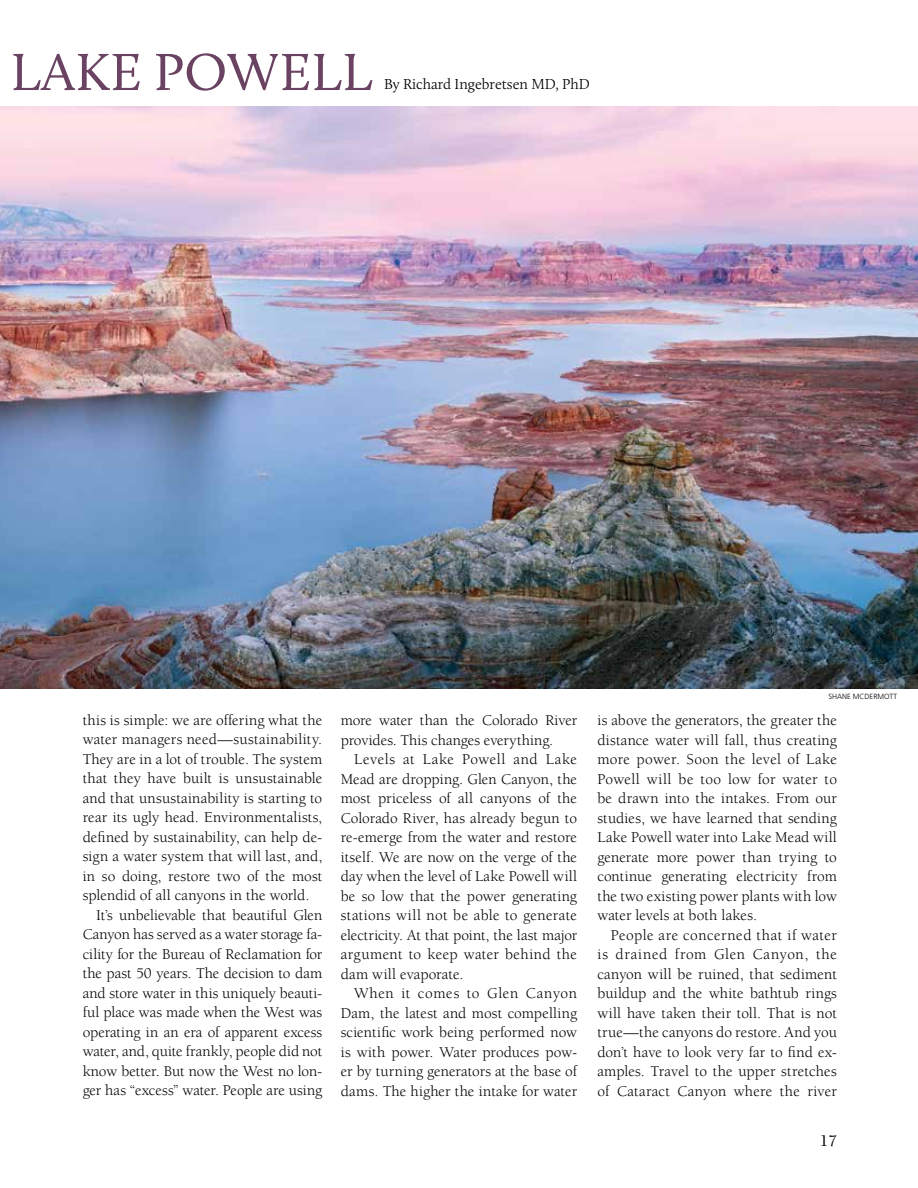
<style>
.page{position:relative;width:918px;height:1188px;background:#fff}
.page>*{position:absolute;margin:0;border:0;box-sizing:border-box;transform-origin:0 0}
.t1{font:54px "Calluna";letter-spacing:.005em;color:#6b4362}
.t2{font:500 16.5px "Berkeley";color:#000}
.t3{font:15.3px/19.5px "Berkeley";letter-spacing:.005em;color:#000;text-align:justify}
.t4{font:15.3px "Berkeley";letter-spacing:-.015em;color:#000}
.t5{font:300 15px "Calluna";color:#000}
.t6{font:300 7.5px "Frutiger";color:#000}
</style>
<div class="page">
<img style="left:0;top:107px;width:918px;height:582px">
<h1 class="t1" style="left:11px;top:39px;width:364px">LAKE POWELL</h1>
<p class="t5" style="left:384px;top:75px;width:207px">By Richard Ingebretsen MD, PhD</p>
<p class="t3" style="left:83px;top:711px;width:241px">this is simple: we are offering what the</p>
<p class="t3" style="left:83px;top:730px;width:241px">water managers need—sustainability.</p>
<p class="t3" style="left:83px;top:750px;width:241px">They are in a lot of trouble. The system</p>
<p class="t3" style="left:83px;top:769px;width:241px">that they have built is unsustainable</p>
<p class="t3" style="left:83px;top:789px;width:241px">and that unsustainability is starting to</p>
<p class="t3" style="left:83px;top:808px;width:241px">rear its ugly head. Environmentalists,</p>
<p class="t3" style="left:83px;top:828px;width:241px">defined by sustainability, can help de-</p>
<p class="t3" style="left:83px;top:847px;width:241px">sign a water system that will last, and,</p>
<p class="t3" style="left:83px;top:867px;width:241px">in so doing, restore two of the most</p>
<p class="t3" style="left:83px;top:886px;width:228px">splendid of all canyons in the world.</p>
<p class="t3" style="left:96px;top:906px;width:228px">It’s unbelievable that beautiful Glen</p>
<p class="t3" style="left:83px;top:925px;width:241px">Canyon has served as a water storage fa-</p>
<p class="t3" style="left:83px;top:945px;width:241px">cility for the Bureau of Reclamation for</p>
<p class="t3" style="left:83px;top:964px;width:241px">the past 50 years. The decision to dam</p>
<p class="t3" style="left:83px;top:984px;width:241px">and store water in this uniquely beauti-</p>
<p class="t3" style="left:83px;top:1003px;width:241px">ful place was made when the West was</p>
<p class="t3" style="left:83px;top:1023px;width:241px">operating in an era of apparent excess</p>
<p class="t3" style="left:83px;top:1042px;width:241px">water, and, quite frankly, people did not</p>
<p class="t4" style="left:83px;top:1063px;width:241px">know better. But now the West no lon-</p>
<p class="t3" style="left:83px;top:1081px;width:241px">ger has “excess” water. People are using</p>
<p class="t3" style="left:341px;top:711px;width:238px">more water than the Colorado River provides. This changes everything.</p>
<p class="t3" style="left:341px;top:750px;width:238px;text-indent:13px">Levels at Lake Powell and Lake Mead are dropping. Glen Canyon, the most priceless of all canyons of the Colorado River, has already begun to re-emerge from the water and restore itself. We are now on the verge of the day when the level of Lake Powell will be so low that the power generating stations will not be able to generate electricity. At that point, the last major argument to keep water behind the dam will evaporate.</p>
<p class="t3" style="left:341px;top:984px;width:238px;text-indent:13px">When it comes to Glen Canyon Dam, the latest and most compelling scientific work being performed now is with power. Water produces pow&shy;er by turning generators at the base of dams. The higher the intake for water</p>
<p class="t6" style="left:828px;top:693px;width:70px">SHANE MCDERMOTT</p>
<p class="t3" style="left:597px;top:711px;width:241px">is above the generators, the greater the distance water will fall, thus creating more power. Soon the level of Lake Powell will be too low for water to be drawn into the intakes. From our studies, we have learned that sending Lake Powell water into Lake Mead will generate more power than trying to continue generating electricity from the two existing power plants with low water levels at both lakes.</p>
<p class="t3" style="left:597px;top:925px;width:241px;text-indent:13px">People are concerned that if water is drained from Glen Canyon, the canyon will be ruined, that sediment buildup and the white bathtub rings will have taken their toll. That is not true—the canyons do restore. And you don’t have to look very far to find ex&shy;amples. Travel to the upper stretches of Cataract Canyon where the river</p>
<p class="t2" style="left:820px;top:1132px;width:19px">17</p>
</div>
